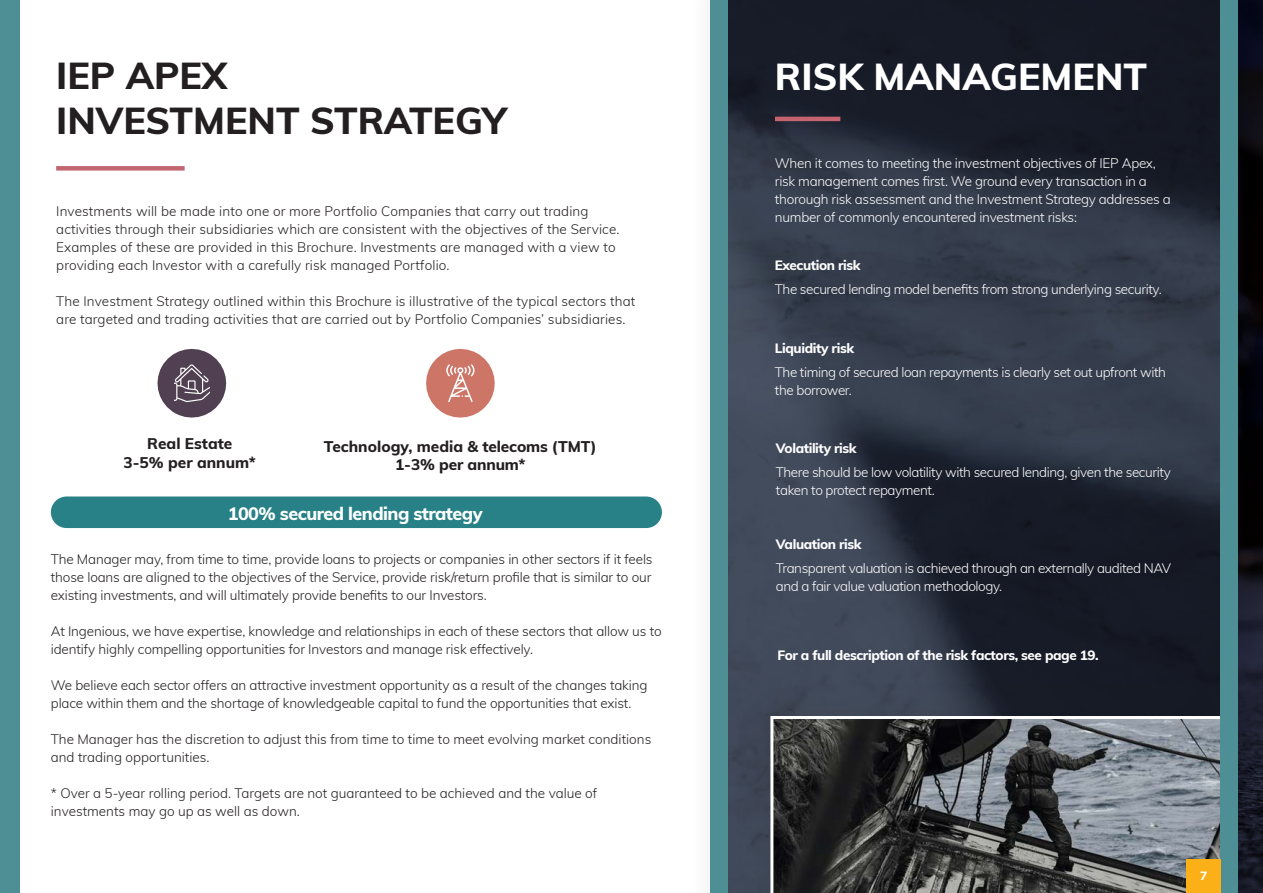
<style>
.page{position:relative;width:1263px;height:893px;background:#fff}
.page>*{position:absolute;margin:0;border:0;box-sizing:border-box;transform-origin:0 0}
.t1{font:800 37.5px "Muli";color:#231f20}
.t2{font:800 37.5px "Muli";color:#fff}
.t3{font:800 18px "Muli";letter-spacing:-.03em;color:#fff}
.t4{font:800 15.45px/18.6px "Muli";color:#231f20;text-align:center}
.t5{font:300 13.5px/18px "Muli";color:#231f20}
.t6{font:300 13.5px/18px "Muli";letter-spacing:-.03em;color:#fff}
.t7{font:800 13.5px "Muli";letter-spacing:-.03em;color:#fff}
.t8{font:800 12px "Muli";color:#fff}
</style>
<div class="page">
<div style="left:51px;top:496px;width:611px;height:32px;background:#278186;border-radius:16px"></div>
<div style="left:687px;top:0;width:576px;height:893px;background:#fbfbfb"></div>
<img style="left:728px;top:0;width:492px;height:893px">
<div style="left:710px;top:0;width:18px;height:893px;background:#4d8f94"></div>
<div style="left:56px;top:166px;width:129px;height:5px;background:#c26771"></div>
<hr style="left:775px;top:117px;width:65px;height:4px;background:#c7636e">
<div style="left:0;top:0;width:20px;height:893px;background:#4d8f94"></div>
<div style="left:729px;top:675px;width:534px;height:218px;background:#231f20;opacity:.2"></div>
<svg style="left:770px;top:716px;width:450px;height:177px;background:#56595c"></svg>
<svg style="left:157px;top:348px;width:70px;height:70px"></svg>
<svg style="left:426px;top:348px;width:69px;height:70px"></svg>
<svg style="left:1238px;top:0;width:25px;height:893px;background:#0d0d16"></svg>
<div style="left:1220px;top:0;width:18px;height:893px;background:#4d8f94"></div>
<div style="left:1186px;top:859px;width:35px;height:34px;background:#fbb017"></div>
<p class="t1" style="left:56px;top:48px;width:173px">IEP APEX</p>
<p class="t1" style="left:56px;top:93px;width:452px">INVESTMENT STRATEGY</p>
<p class="t5" style="left:56px;top:202px;width:534px">Investments will be made into one or more Portfolio Companies that carry out trading</p>
<p class="t5" style="left:56px;top:220px;width:565px">activities through their subsidiaries which are consistent with the objectives of the Service.<br>Examples of these are provided in this Brochure. Investments are managed with a view to providing each Investor with a carefully risk managed Portfolio.</p>
<p class="t5" style="left:56px;top:292px;width:581px">The Investment Strategy outlined within this Brochure is illustrative of the typical sectors that</p>
<p class="t5" style="left:56px;top:310px;width:571px">are targeted and trading activities that are carried out by Portfolio Companies’ subsidiaries.</p>
<p class="t4" style="left:123px;top:434px;width:134px">Real Estate<br>3-5% per annum*</p>
<p class="t4" style="left:324px;top:436px;width:274px">Technology, media &amp; telecoms (TMT)<br>1-3% per annum*</p>
<p class="t3" style="left:228px;top:500px;width:256px">100% secured lending strategy</p>
<p class="t5" style="left:51px;top:550px;width:603px;text-align:justify">The Manager may, from time to time, provide loans to projects or companies in other sectors if it feels those loans are aligned to the objectives of the Service, provide risk/return profile that is similar to our existing investments, and will ultimately provide benefits to our Investors.</p>
<p class="t5" style="left:51px;top:622px;width:612px">At Ingenious, we have expertise, knowledge and relationships in each of these sectors that allow us to identify highly compelling opportunities for Investors and manage risk effectively.</p>
<p class="t5" style="left:51px;top:676px;width:598px">We believe each sector offers an attractive investment opportunity as a result of the changes taking place within them and the shortage of knowledgeable capital to fund the opportunities that exist.</p>
<p class="t5" style="left:51px;top:730px;width:602px">The Manager has the discretion to adjust this from time to time to meet evolving market conditions and trading opportunities.</p>
<p class="t5" style="left:51px;top:784px;width:548px">* Over a 5-year rolling period. Targets are not guaranteed to be achieved and the value of investments may go up as well as down.</p>
<p class="t2" style="left:775px;top:49px;width:374px">RISK MANAGEMENT</p>
<p class="t6" style="left:775px;top:153px;width:397px">When it comes to meeting the investment objectives of IEP Apex, risk management comes first. We ground every transaction in a thorough risk assessment and the Investment Strategy addresses a number of commonly encountered investment risks:</p>
<p class="t7" style="left:775px;top:255px;width:87px">Execution risk</p>
<p class="t6" style="left:775px;top:280px;width:388px">The secured lending model benefits from strong underlying security.</p>
<p class="t7" style="left:775px;top:338px;width:81px">Liquidity risk</p>
<p class="t6" style="left:775px;top:362px;width:393px">The timing of secured loan repayments is clearly set out upfront with the borrower.</p>
<p class="t7" style="left:776px;top:438px;width:82px">Volatility risk</p>
<p class="t6" style="left:776px;top:462px;width:396px">There should be low volatility with secured lending, given the security taken to protect repayment.</p>
<p class="t7" style="left:776px;top:534px;width:87px">Valuation risk</p>
<p class="t6" style="left:776px;top:558px;width:397px">Transparent valuation is achieved through an externally audited NAV and a fair value valuation methodology.</p>
<p class="t7" style="left:777px;top:645px;width:323px">For a full description of the risk factors, see page 19.</p>
<p class="t8" style="left:1200px;top:867px;width:9px">7</p>
</div>
